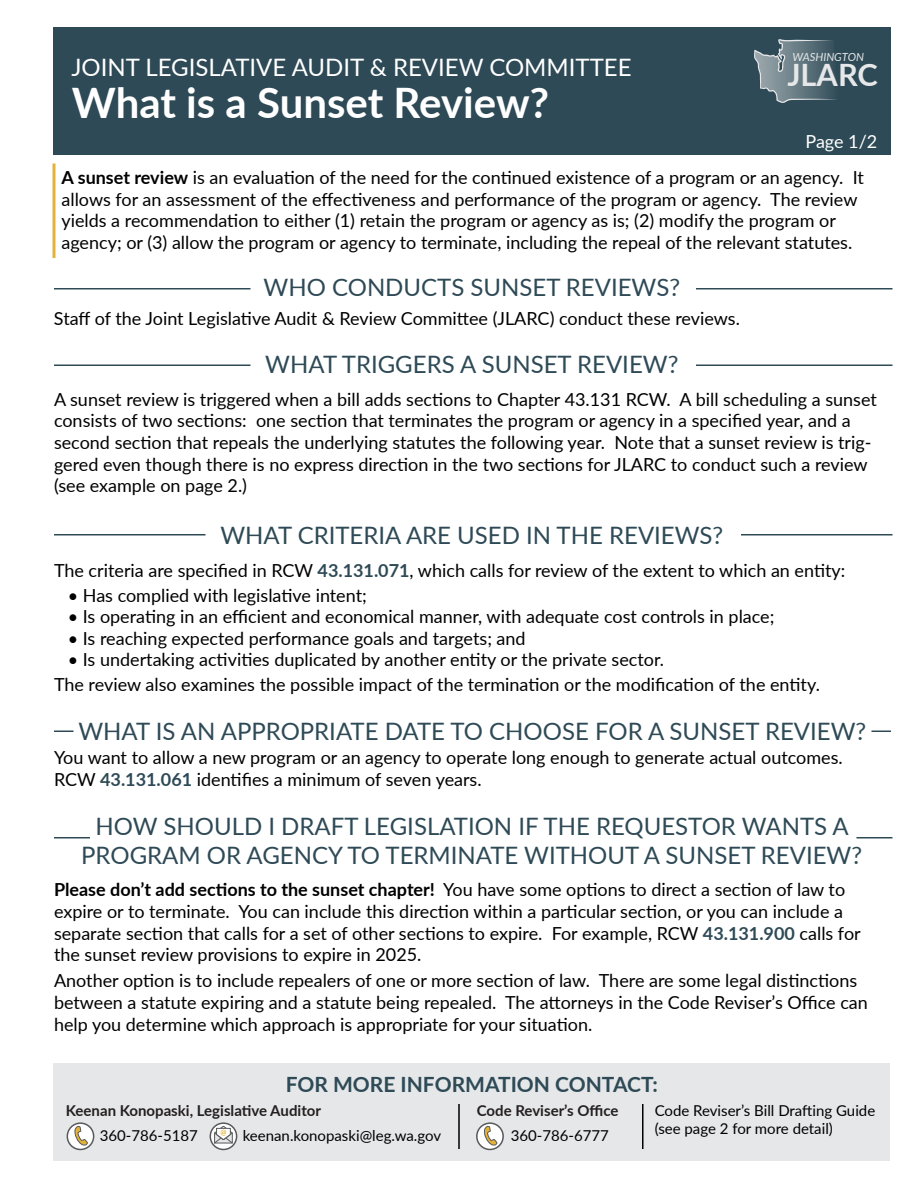
<style>
.page{position:relative;width:918px;height:1188px;background:#fff}
.page>*{position:absolute;margin:0;border:0;box-sizing:border-box;transform-origin:0 0}
.t1{font:700 42px "Lato";letter-spacing:-.005em;color:#fff}
.t2{font:700 30.75px "Lato";color:#e6e7e8}
.t3{font:24px/28.8px "Lato";color:#2e4a56;text-align:center}
.t4{font:24px "Lato";color:#fff}
.t5{font:700 21px "Lato";color:#2e4a56}
.t6{font:18px/21.6px "Lato";color:#000}
.t7{font:18px "Lato";color:#fff}
.t8{font:15px/18px "Lato";color:#000}
.t9{font:700 15px "Lato";color:#231f20}
.t10{font:italic 11.25px "Lato";color:#e6e7e8}
.s1{font-weight:700}
.s2{font-weight:700;color:#2e4a56}
</style>
<div class="page">
<div style="left:54px;top:27px;width:837px;height:127px;background:#2e4a56"></div>
<svg style="left:754px;top:39px;width:83px;height:64px"></svg>
<div style="left:53px;top:1064px;width:837px;height:97px;background:#e6e7e8"></div>
<svg style="left:210px;top:1123px;width:27px;height:26px"></svg>
<div style="left:210px;top:1122px;width:27px;height:28px;border:2px solid #58595b;border-radius:50%"></div>
<svg style="left:67px;top:1123px;width:27px;height:26px"></svg>
<div style="left:67px;top:1122px;width:27px;height:28px;border:2px solid #58595b;border-radius:50%"></div>
<svg style="left:74px;top:1125px;width:15px;height:21px"></svg>
<svg style="left:477px;top:1123px;width:26px;height:26px"></svg>
<div style="left:476px;top:1122px;width:28px;height:28px;border:2px solid #58595b;border-radius:50%"></div>
<svg style="left:483px;top:1125px;width:15px;height:21px"></svg>
<svg style="left:214px;top:1125px;width:19px;height:19px"></svg>
<svg style="left:52px;top:164px;width:4px;height:94px"></svg>
<hr style="left:458px;top:1104px;width:2px;height:45px;background:#000">
<hr style="left:642px;top:1104px;width:2px;height:45px;background:#000">
<hr style="left:54px;top:288px;width:196px;height:2px;background:#2e4a56">
<hr style="left:696px;top:288px;width:196px;height:2px;background:#2e4a56">
<hr style="left:54px;top:364px;width:196px;height:2px;background:#2e4a56">
<hr style="left:696px;top:364px;width:196px;height:2px;background:#2e4a56">
<hr style="left:54px;top:534px;width:152px;height:2px;background:#2e4a56">
<hr style="left:741px;top:534px;width:151px;height:2px;background:#2e4a56">
<hr style="left:54px;top:730px;width:20px;height:2px;background:#2e4a56">
<svg style="left:872px;top:730px;width:19px;height:2px"></svg>
<hr style="left:54px;top:837px;width:36px;height:1px;background:#2e4a56">
<hr style="left:856px;top:837px;width:36px;height:1px;background:#2e4a56">
<h3 class="t4" style="left:71px;top:50px;width:562px">JOINT LEGISLATIVE AUDIT &amp; REVIEW COMMITTEE</h3>
<h1 class="t1" style="left:72px;top:72px;width:479px">What is a Sunset Review?</h1>
<p class="t10" style="left:792px;top:49px;width:73px">WASHINGTON</p>
<h2 class="t2" style="left:787px;top:52px;width:92px">JLARC</h2>
<p class="t7" style="left:805px;top:128px;width:73px">Page 1/2</p>
<p class="t6" style="left:62px;top:166px;width:804px"><span class="s1">A sunset review</span> is an evaluation of the need for the continued existence of a program or an agency. It allows for an assessment of the effectiveness and performance of the program or agency. The review yields a recommendation to either (1) retain the program or agency as is; (2) modify the program or agency; or (3) allow the program or agency to terminate, including the repeal of the relevant statutes.</p>
<h3 class="t3" style="left:264px;top:272px;width:418px">WHO CONDUCTS SUNSET REVIEWS?</h3>
<p class="t6" style="left:54px;top:307px;width:688px">Staff of the Joint Legislative Audit &amp; Review Committee (JLARC) conduct these reviews.</p>
<h3 class="t3" style="left:265px;top:349px;width:415px">WHAT TRIGGERS A SUNSET REVIEW?</h3>
<p class="t6" style="left:54px;top:388px;width:824px">A sunset review is triggered when a bill adds sections to Chapter 43.131 RCW. A bill scheduling a sunset consists of two sections: one section that terminates the program or agency in a specified year, and a second section that repeals the underlying statutes the following year. Note that a sunset review is trig&shy;gered even though there is no express direction in the two sections for JLARC to conduct such a review (see example on page 2.)</p>
<h3 class="t3" style="left:220px;top:520px;width:504px">WHAT CRITERIA ARE USED IN THE REVIEWS?</h3>
<p class="t6" style="left:54px;top:559px;width:793px">The criteria are specified in RCW <span class="s2">43.131.071</span>, which calls for review of the extent to which an entity:</p>
<p class="t6" style="left:68px;top:583px;width:301px">• Has complied with legislative intent;</p>
<p class="t6" style="left:68px;top:605px;width:708px">• Is operating in an efficient and economical manner, with adequate cost controls in place;</p>
<p class="t6" style="left:68px;top:627px;width:459px">• Is reaching expected performance goals and targets; and</p>
<p class="t6" style="left:54px;top:647px;width:767px;line-height:24.6px;text-indent:14px">• Is undertaking activities duplicated by another entity or the private sector.<br>The review also examines the possible impact of the termination or the modification of the entity.</p>
<h3 class="t3" style="left:78px;top:716px;width:789px">WHAT IS AN APPROPRIATE DATE TO CHOOSE FOR A SUNSET REVIEW?</h3>
<p class="t6" style="left:54px;top:746px;width:790px">You want to allow a new program or an agency to operate long enough to generate actual outcomes.<br>RCW <span class="s2">43.131.061</span> identifies a minimum of seven years.</p>
<h3 class="t3" style="left:81px;top:811px;width:782px">HOW SHOULD I DRAFT LEGISLATION IF THE REQUESTOR WANTS A<br>PROGRAM OR AGENCY TO TERMINATE WITHOUT A SUNSET REVIEW?</h3>
<p class="t6" style="left:54px;top:878px;width:808px"><span class="s1">Please don’t add sections to the sunset chapter!</span> You have some options to direct a section of law to expire or to terminate. You can include this direction within a particular section, or you can include a separate section that calls for a set of other sections to expire. For example, RCW <span class="s2">43.131.900</span> calls for the sunset review provisions to expire in 2025.</p>
<p class="t6" style="left:54px;top:969px;width:815px">Another option is to include repealers of one or more section of law. There are some legal distinctions between a statute expiring and a statute being repealed. The attorneys in the Code Reviser’s Office can help you determine which approach is appropriate for your situation.</p>
<p class="t5" style="left:286px;top:1069px;width:374px">FOR MORE INFORMATION CONTACT:</p>
<p class="t8" style="left:511px;top:1126px;width:100px">360-786-6777</p>
<p class="t9" style="left:477px;top:1100px;width:143px">Code Reviser’s Office</p>
<p class="t8" style="left:655px;top:1101px;width:222px">Code Reviser’s Bill Drafting Guide (see page 2 for more detail)</p>
<p class="t9" style="left:66px;top:1100px;width:257px">Keenan Konopaski, Legislative Auditor</p>
<p class="t8" style="left:100px;top:1126px;width:100px">360-786-5187</p>
<p class="t8" style="left:243px;top:1126px;width:200px">keenan.konopaski@leg.wa.gov</p>
</div>
